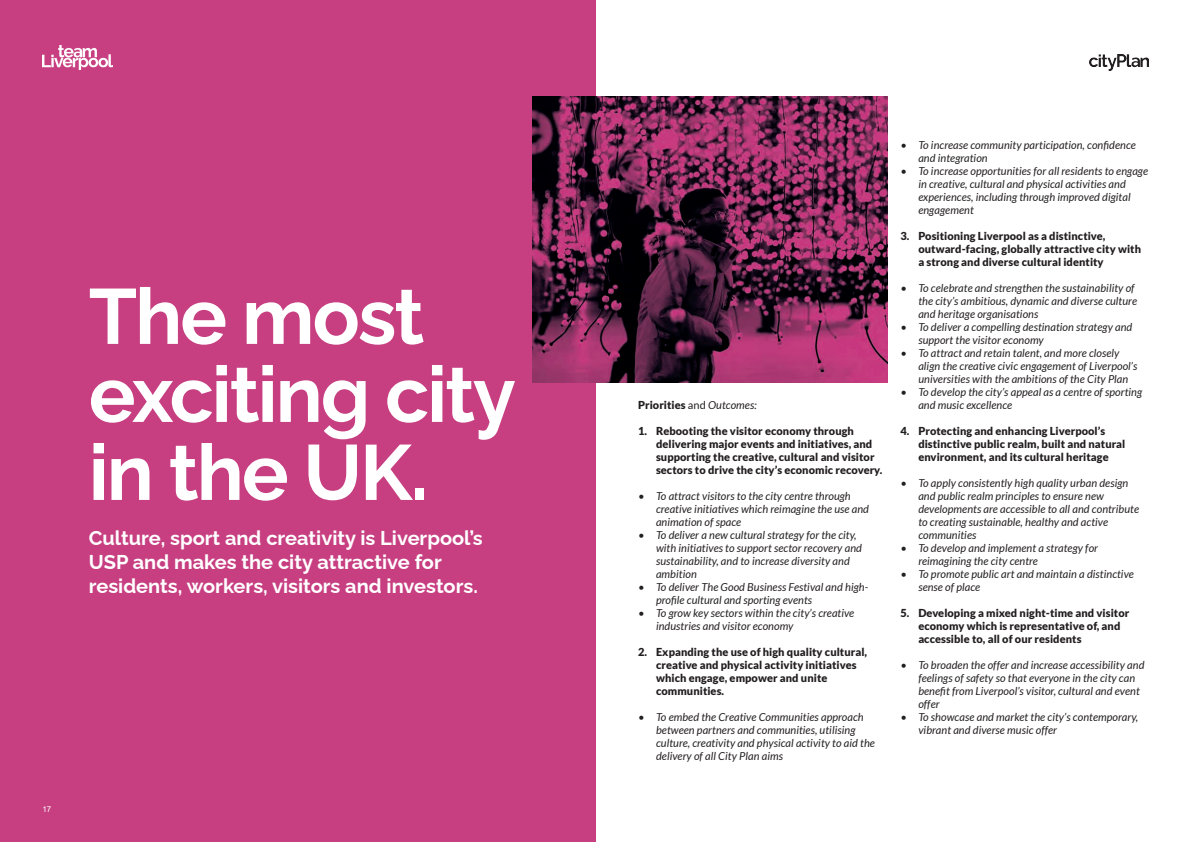
<style>
.page{position:relative;width:1191px;height:842px;background:#fff}
.page>*{position:absolute;margin:0;border:0;box-sizing:border-box;transform-origin:0 0}
.t1{font:700 78px/78px "Raleway";letter-spacing:-.025em;color:#fff}
.t2{font:700 20px/24px "Raleway";color:#fff}
.t3{font:italic 11px/13px "Lato";letter-spacing:.005em;color:#231f20}
.t4{font:900 11px/13px "Lato";letter-spacing:.005em;color:#231f20}
.t5{font:8px "Arial";color:#fff}
.s1{font-weight:400}
.s2{font-weight:400;font-style:italic}
</style>
<div class="page">
<div style="left:0;top:0;width:595px;height:842px;background:#c73e81"></div>
<img style="left:533px;top:97px;width:354px;height:286px">
<img style="left:1089px;top:55px;width:59px;height:16px">
<img style="left:43px;top:45px;width:69px;height:25px">
<p class="t1" style="left:89px;top:269px;width:428px">The most exciting city in the UK.</p>
<p class="t2" style="left:89px;top:523px;width:395px">Culture, sport and creativity is Liverpool’s<br>USP and makes the city attractive for residents, workers, visitors and investors.</p>
<p class="t5" style="left:43px;top:803px;width:10px">17</p>
<p class="t4" style="left:638px;top:398px;width:120px">Priorities <span class="s1">and</span> <span class="s2">Outcomes:</span></p>
<p class="t4" style="left:656px;top:424px;width:228px;text-indent:-18px">1. Rebooting the visitor economy through delivering major events and initiatives, and supporting the creative, cultural and visitor sectors to drive the city’s economic recovery.</p>
<p class="t3" style="left:656px;top:490px;width:214px;text-indent:-18px">• To attract visitors to the city centre through creative initiatives which reimagine the use and animation of space</p>
<p class="t3" style="left:656px;top:529px;width:207px;text-indent:-18px">• To deliver a new cultural strategy for the city, with initiatives to support sector recovery and sustainability, and to increase diversity and ambition</p>
<p class="t3" style="left:656px;top:581px;width:214px;text-indent:-18px">• To deliver The Good Business Festival and high&shy;profile cultural and sporting events</p>
<p class="t3" style="left:656px;top:607px;width:200px;text-indent:-18px">• To grow key sectors within the city’s creative industries and visitor economy</p>
<p class="t4" style="left:656px;top:645px;width:213px;text-indent:-18px">2. Expanding the use of high quality cultural, creative and physical activity initiatives which engage, empower and unite communities.</p>
<p class="t3" style="left:656px;top:711px;width:220px;text-indent:-18px">• To embed the Creative Communities approach between partners and communities, utilising culture, creativity and physical activity to aid the delivery of all City Plan aims</p>
<p class="t3" style="left:918px;top:139px;width:219px;text-indent:-18px">• To increase community participation, confidence and integration</p>
<p class="t3" style="left:918px;top:165px;width:231px;text-indent:-18px">• To increase opportunities for all residents to engage in creative, cultural and physical activities and experiences, including through improved digital engagement</p>
<p class="t4" style="left:918px;top:229px;width:224px;text-indent:-18px">3. Positioning Liverpool as a distinctive, outward-facing, globally attractive city with a strong and diverse cultural identity</p>
<p class="t3" style="left:918px;top:282px;width:220px;text-indent:-18px">• To celebrate and strengthen the sustainability of the city’s ambitious, dynamic and diverse culture and heritage organisations</p>
<p class="t3" style="left:918px;top:321px;width:216px;text-indent:-18px">• To deliver a compelling destination strategy and support the visitor economy</p>
<p class="t3" style="left:918px;top:347px;width:221px;text-indent:-18px">• To attract and retain talent, and more closely align the creative civic engagement of Liverpool’s universities with the ambitions of the City Plan</p>
<p class="t3" style="left:918px;top:386px;width:225px;text-indent:-18px">• To develop the city’s appeal as a centre of sporting and music excellence</p>
<p class="t4" style="left:918px;top:424px;width:209px;text-indent:-18px">4. Protecting and enhancing Liverpool’s distinctive public realm, built and natural environment, and its cultural heritage</p>
<p class="t3" style="left:918px;top:477px;width:222px;text-indent:-18px">• To apply consistently high quality urban design and public realm principles to ensure new developments are accessible to all and contribute to creating sustainable, healthy and active communities</p>
<p class="t3" style="left:918px;top:542px;width:181px;text-indent:-18px">• To develop and implement a strategy for reimagining the city centre</p>
<p class="t3" style="left:918px;top:568px;width:217px;text-indent:-18px">• To promote public art and maintain a distinctive sense of place</p>
<p class="t4" style="left:918px;top:606px;width:212px;text-indent:-18px">5. Developing a mixed night-time and visitor economy which is representative of, and accessible to, all of our residents</p>
<p class="t3" style="left:918px;top:659px;width:228px;text-indent:-18px">• To broaden the offer and increase accessibility and feelings of safety so that everyone in the city can benefit from Liverpool’s visitor, cultural and event offer</p>
<p class="t3" style="left:918px;top:711px;width:221px;text-indent:-18px">• To showcase and market the city’s contemporary, vibrant and diverse music offer</p>
</div>
